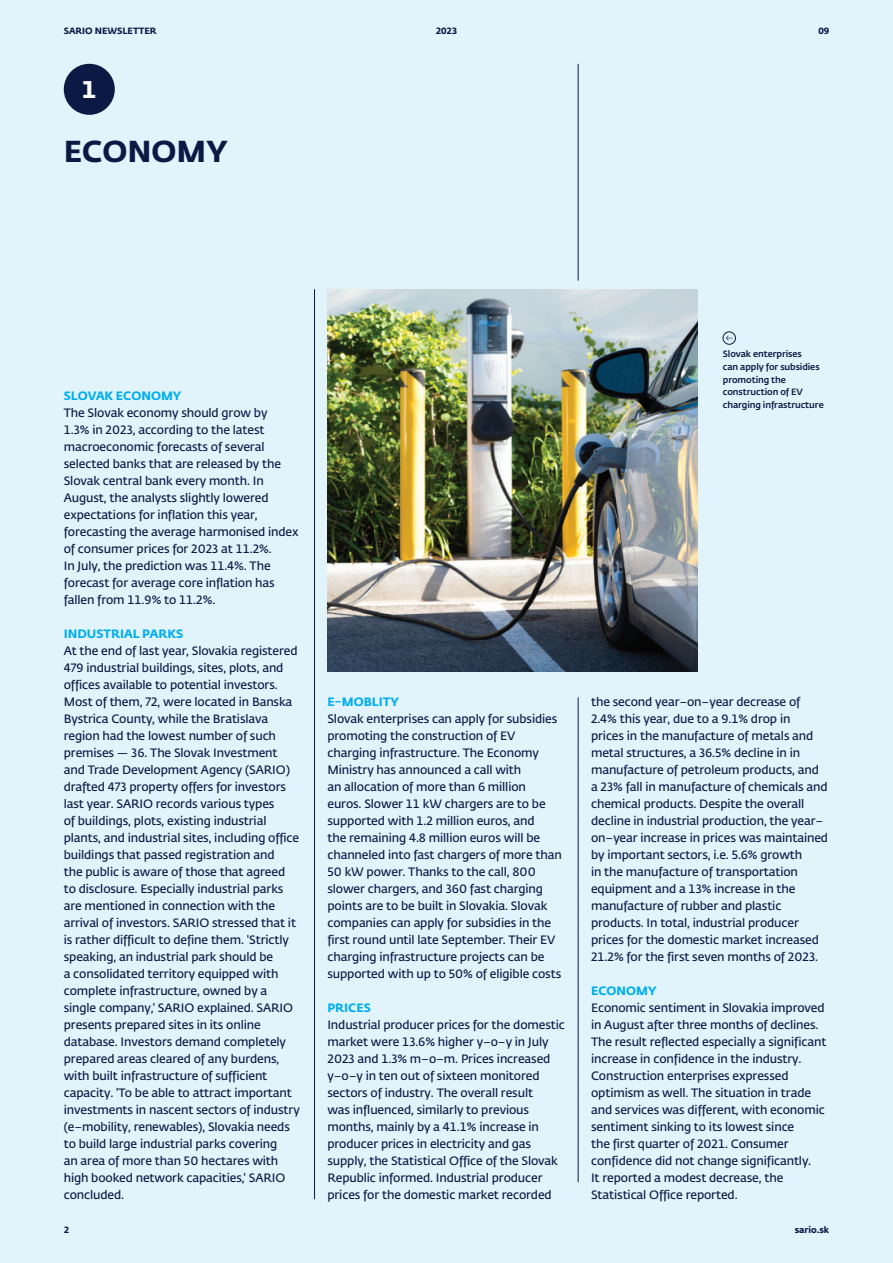
<style>
.page{position:relative;width:893px;height:1263px;background:#e1f4fc}
.page>*{position:absolute;margin:0;border:0;box-sizing:border-box;transform-origin:0 0}
.t1{font:700 30px "Fedra Sans Pro";color:#0b1a44}
.t2{font:700 24px "Fedra Sans Pro";color:#fff}
.t3{font:600 12px/17px "Fedra Sans Pro";letter-spacing:-.01em;color:#0b1a44}
.t4{font:700 12px "Fedra Sans Pro";color:#00aeef}
.t5{font:500 9px/12.8px "Fedra Sans Pro";letter-spacing:-.01em;color:#0b1a44}
.t6{font:700 9px "Fedra Sans Pro";color:#0b1a44}
</style>
<div class="page">
<hr style="left:314px;top:289px;width:1px;height:910px;background:#0b1a44">
<div style="left:64px;top:64px;width:51px;height:51px;background:#0b1a44;border-radius:50%"></div>
<hr style="left:578px;top:697px;width:1px;height:485px;background:#0b1a44">
<div style="left:723px;top:332px;width:13px;height:12px;border:1px solid #0b1a44;border-radius:50%"></div>
<svg style="left:726px;top:335px;width:7px;height:6px"></svg>
<img style="left:327px;top:289px;width:370px;height:383px">
<hr style="left:578px;top:64px;width:1px;height:217px;background:#0b1a44">
<p class="t6" style="left:64px;top:24px;width:94px">SARIO NEWSLETTER</p>
<p class="t6" style="left:436px;top:24px;width:23px">2023</p>
<p class="t6" style="left:818px;top:24px;width:12px">09</p>
<h2 class="t2" style="left:82px;top:70px;width:16px">1</h2>
<h1 class="t1" style="left:64px;top:127px;width:165px">ECONOMY</h1>
<p class="t4" style="left:64px;top:386px;width:119px">SLOVAK ECONOMY</p>
<p class="t3" style="left:64px;top:403px;width:236px">The Slovak economy should grow by<br>1.3% in 2023, according to the latest macroeconomic forecasts of several selected banks that are released by the Slovak central bank every month. In August, the analysts slightly lowered expectations for inflation this year, forecasting the average harmonised index of consumer prices for 2023 at 11.2%.<br>In July, the prediction was 11.4%. The forecast for average core inflation has fallen from 11.9% to 11.2%.</p>
<p class="t4" style="left:64px;top:624px;width:121px">INDUSTRIAL PARKS</p>
<p class="t3" style="left:64px;top:642px;width:238px">At the end of last year, Slovakia registered 479 industrial buildings, sites, plots, and offices available to potential investors.<br>Most of them, 72, were located in Banska Bystrica County, while the Bratislava region had the lowest number of such premises — 36. The Slovak Investment and Trade Development Agency (SARIO) drafted 473 property offers for investors last year. SARIO records various types<br>of buildings, plots, existing industrial plants, and industrial sites, including office buildings that passed registration and<br>the public is aware of those that agreed to disclosure. Especially industrial parks are mentioned in connection with the arrival of investors. SARIO stressed that it is rather difficult to define them. 'Strictly speaking, an industrial park should be<br>a consolidated territory equipped with complete infrastructure, owned by a single company,' SARIO explained. SARIO presents prepared sites in its online database. Investors demand completely prepared areas cleared of any burdens, with built infrastructure of sufficient capacity. 'To be able to attract important investments in nascent sectors of industry (e–mobility, renewables), Slovakia needs to build large industrial parks covering<br>an area of more than 50 hectares with high booked network capacities,' SARIO concluded.</p>
<p class="t5" style="left:723px;top:347px;width:102px">Slovak enterprises<br>can apply for subsidies promoting the construction of EV charging infrastructure</p>
<p class="t4" style="left:327px;top:692px;width:73px">E–MOBLITY</p>
<p class="t3" style="left:327px;top:709px;width:236px">Slovak enterprises can apply for subsidies promoting the construction of EV charging infrastructure. The Economy Ministry has announced a call with<br>an allocation of more than 6 million euros. Slower 11 kW chargers are to be supported with 1.2 million euros, and<br>the remaining 4.8 million euros will be channeled into fast chargers of more than 50 kW power. Thanks to the call, 800 slower chargers, and 360 fast charging points are to be built in Slovakia. Slovak companies can apply for subsidies in the first round until late September. Their EV charging infrastructure projects can be supported with up to 50% of eligible costs</p>
<p class="t4" style="left:327px;top:998px;width:45px">PRICES</p>
<p class="t3" style="left:327px;top:1016px;width:239px">Industrial producer prices for the domestic market were 13.6% higher y–o–y in July 2023 and 1.3% m–o–m. Prices increased y–o–y in ten out of sixteen monitored sectors of industry. The overall result<br>was influenced, similarly to previous months, mainly by a 41.1% increase in producer prices in electricity and gas supply, the Statistical Office of the Slovak Republic informed. Industrial producer prices for the domestic market recorded</p>
<p class="t3" style="left:591px;top:692px;width:239px">the second year–on–year decrease of 2.4% this year, due to a 9.1% drop in<br>prices in the manufacture of metals and metal structures, a 36.5% decline in in manufacture of petroleum products, and a 23% fall in manufacture of chemicals and chemical products. Despite the overall decline in industrial production, the year– on–year increase in prices was maintained by important sectors, i.e. 5.6% growth<br>in the manufacture of transportation equipment and a 13% increase in the manufacture of rubber and plastic products. In total, industrial producer prices for the domestic market increased 21.2% for the first seven months of 2023.</p>
<p class="t4" style="left:591px;top:981px;width:67px">ECONOMY</p>
<p class="t3" style="left:591px;top:998px;width:237px">Economic sentiment in Slovakia improved in August after three months of declines.<br>The result reflected especially a significant increase in confidence in the industry.<br>Construction enterprises expressed optimism as well. The situation in trade and services was different, with economic sentiment sinking to its lowest since<br>the first quarter of 2021. Consumer confidence did not change significantly.<br>It reported a modest decrease, the Statistical Office reported.</p>
<p class="t6" style="left:64px;top:1223px;width:7px">2</p>
<p class="t6" style="left:795px;top:1223px;width:36px">sario.sk</p>
</div>
